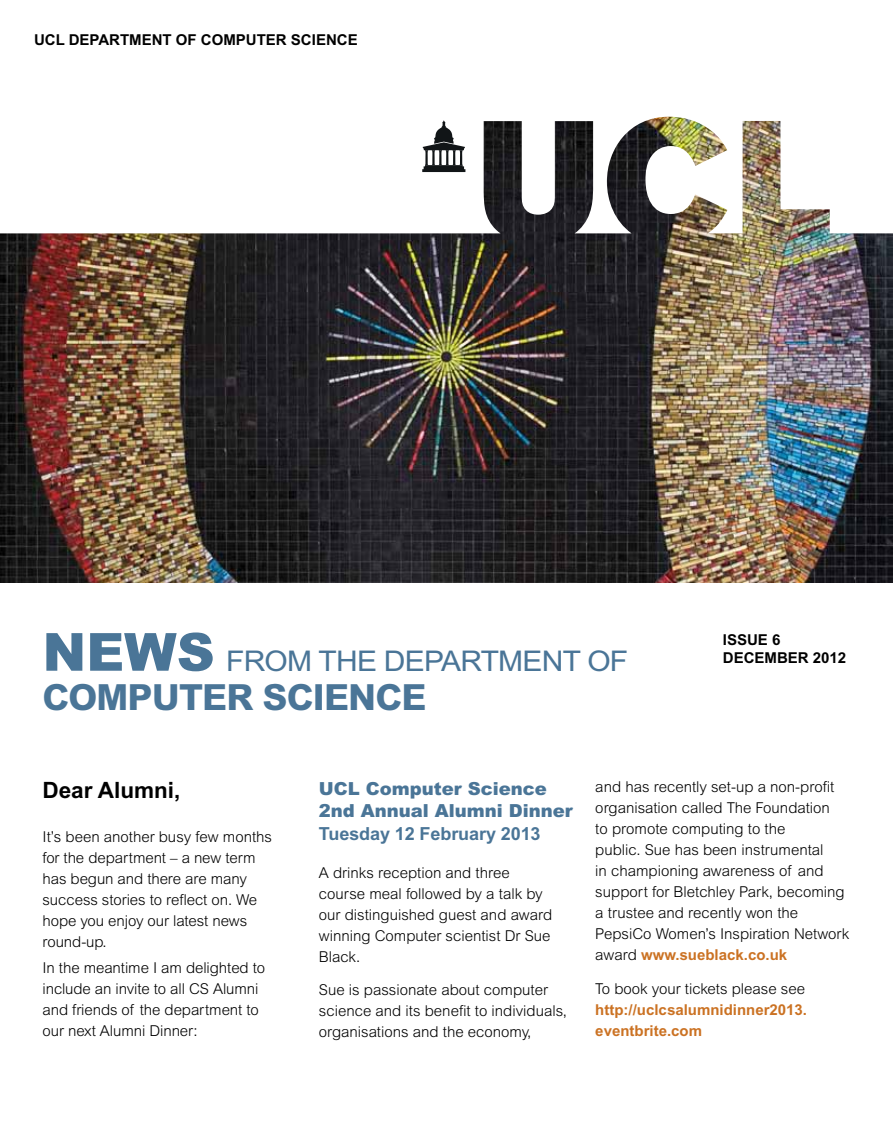
<style>
.page{position:relative;width:893px;height:1144px;background:#fff}
.page>*{position:absolute;margin:0;border:0;box-sizing:border-box;transform-origin:0 0}
.t1{font:800 36px "Arial MT Std";letter-spacing:-.025em;color:#4a7597}
.t2{font:28.5px "Arial MT Std";letter-spacing:-.025em;color:#4a7597;scale:1.05 1}
.t3{font:700 22.5px "Arial MT Std";color:#000}
.t4{font:900 18px/22.5px "Arial MT Std";color:#4a7597}
.t5{font:700 18px "Arial MT Std";letter-spacing:-.005em;color:#4a7597}
.t6{font:300 15px/21px "Arial MT Std";color:#000}
.t7{font:700 15px/18px "Arial MT Std";color:#000}
.t8{font:700 15px/21px "Arial MT Std";color:#cb7223}
.s1{font-weight:900;font-size:52.5px}
.s2{font-weight:700;color:#cb7223}
</style>
<div class="page">
<img style="left:0;top:233px;width:893px;height:350px">
<img style="left:423px;top:116px;width:407px;height:117px">
<svg style="left:422px;top:120px;width:43px;height:52px"></svg>
<p class="t7" style="left:34px;top:30px;width:325px">UCL DEPARTMENT OF COMPUTER SCIENCE</p>
<h2 class="t2" style="left:43px;top:644px;width:559px"><span class="s1">NEWS</span> FROM THE DEPARTMENT OF</h2>
<h1 class="t1" style="left:43px;top:675px;width:386px">COMPUTER SCIENCE</h1>
<p class="t7" style="left:723px;top:630px;width:125px">ISSUE 6<br>DECEMBER 2012</p>
<h3 class="t3" style="left:43px;top:777px;width:139px">Dear Alumni,</h3>
<p class="t4" style="left:319px;top:776px;width:256px">UCL Computer Science<br>2nd Annual Alumni Dinner</p>
<p class="t5" style="left:319px;top:822px;width:223px">Tuesday 12 February 2013</p>
<p class="t6" style="left:319px;top:862px;width:235px">A drinks reception and three course meal followed by a talk by our distinguished guest and award winning Computer scientist Dr Sue<br>Black.</p>
<p class="t6" style="left:319px;top:979px;width:250px">Sue is passionate about computer science and its benefit to individuals, organisations and the economy,</p>
<p class="t6" style="left:43px;top:826px;width:231px">It’s been another busy few months for the department – a new term has begun and there are many success stories to reflect on. We hope you enjoy our latest news round-up.</p>
<p class="t6" style="left:43px;top:957px;width:224px">In the meantime I am delighted to include an invite to all CS Alumni and friends of the department to our next Alumni Dinner:</p>
<p class="t6" style="left:595px;top:776px;width:255px">and has recently set-up a non-profit organisation called The Foundation<br>to promote computing to the<br>public. Sue has been instrumental<br>in championing awareness of and support for Bletchley Park, becoming a trustee and recently won the PepsiCo Women’s Inspiration Network award <span class="s2">www.sueblack.co.uk</span></p>
<p class="t6" style="left:595px;top:978px;width:211px">To book your tickets please see</p>
<p class="t8" style="left:595px;top:999px;width:213px">http://uclcsalumnidinner2013. eventbrite.com</p>
</div>
